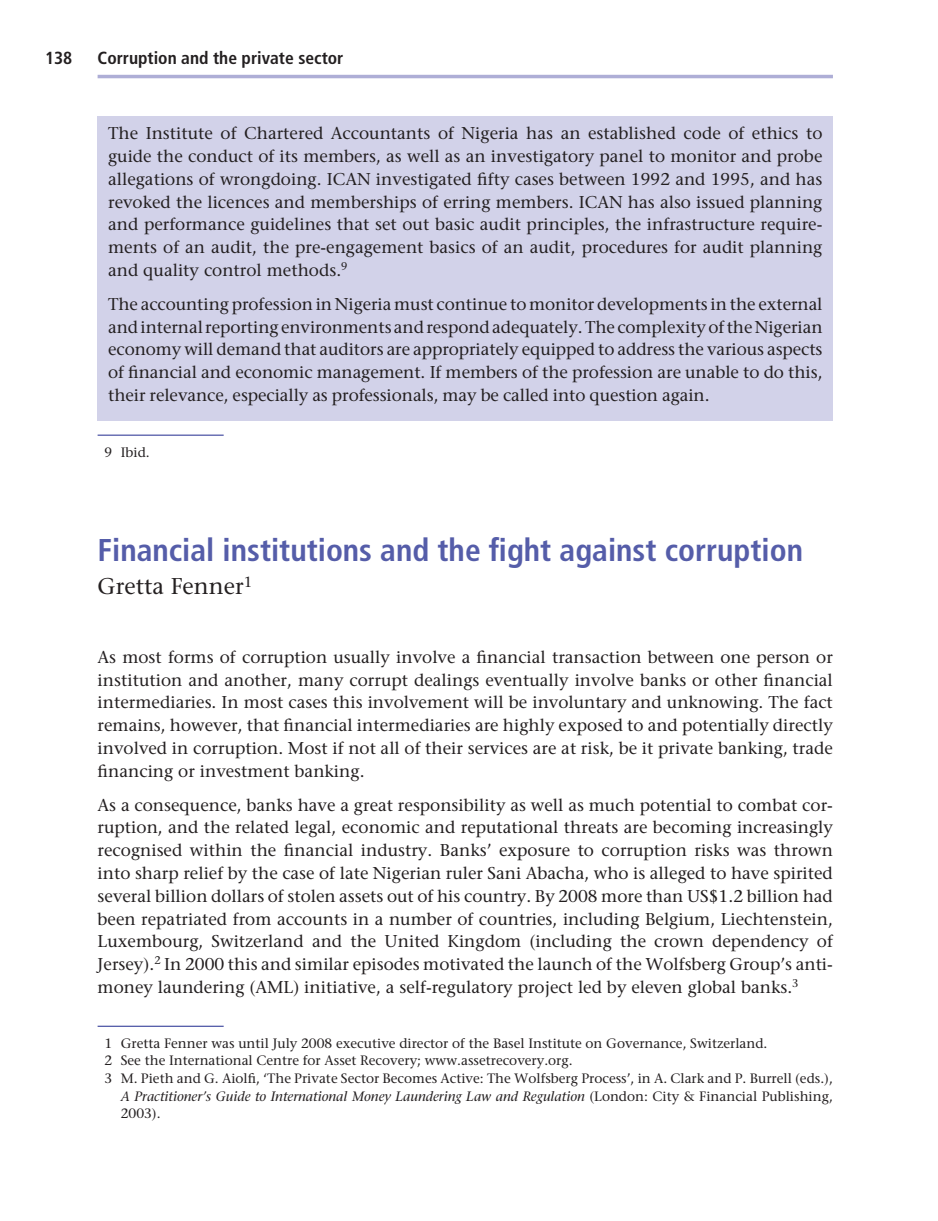
<style>
.page{position:relative;width:938px;height:1221px;background:#fff}
.page>*{position:absolute;margin:0;border:0;box-sizing:border-box;transform-origin:0 0}
.t1{font:700 condensed 31.5px "Frutiger";color:#555da9}
.t2{font:22.75px "Stone Serif";color:#231f20}
.t3{font:700 condensed 17.5px "Frutiger";color:#231f20}
.t4{font:17.15px/22.8px "Stone Serif";color:#231f20;text-align:justify}
.t5{font:13.65px "Stone Serif";color:#231f20}
.t6{font:italic 13.65px "Stone Serif";color:#231f20}
.s1{font-style:normal}
</style>
<div class="page">
<hr style="left:98px;top:75px;width:735px;height:3px;background:#aeaed6">
<div style="left:98px;top:116px;width:735px;height:305px;background:#d2d2e9"></div>
<hr style="left:98px;top:434px;width:126px;height:2px;background:#555da9">
<hr style="left:98px;top:1025px;width:126px;height:1px;background:#555da9">
<p class="t3" style="left:45px;top:51px;width:29px">138</p>
<p class="t3" style="left:98px;top:51px;width:247px">Corruption and the private sector</p>
<p class="t4" style="left:108px;top:124px;width:716px">The Institute of Chartered Accountants of Nigeria has an established code of ethics to guide the conduct of its members, as well as an investigatory panel to monitor and probe allegations of wrongdoing. ICAN investigated fifty cases between 1992 and 1995, and has revoked the licences and memberships of erring members. ICAN has also issued planning and performance guidelines that set out basic audit principles, the infrastructure require&shy;ments of an audit, the pre-engagement basics of an audit, procedures for audit planning and quality control methods.<sup>9</sup></p>
<p class="t4" style="left:108px;top:294px;width:716px">The accounting profession in Nigeria must continue to monitor developments in the external and internal reporting environments and respond adequately. The complexity of the Nigerian economy will demand that auditors are appropriately equipped to address the various aspects of financial and economic management. If members of the profession are unable to do this, their relevance, especially as professionals, may be called into question again.</p>
<p class="t5" style="left:104px;top:447px;width:47px">9 Ibid.</p>
<p class="t1" style="left:98px;top:537px;width:707px">Financial institutions and the fight against corruption</p>
<p class="t2" style="left:98px;top:577px;width:156px">Gretta Fenner<sup>1</sup></p>
<p class="t4" style="left:98px;top:647px;width:737px">As most forms of corruption usually involve a financial transaction between one person or institution and another, many corrupt dealings eventually involve banks or other financial intermediaries. In most cases this involvement will be involuntary and unknowing. The fact remains, however, that financial intermediaries are highly exposed to and potentially directly involved in corruption. Most if not all of their services are at risk, be it private banking, trade financing or investment banking.</p>
<p class="t4" style="left:98px;top:795px;width:737px">As a consequence, banks have a great responsibility as well as much potential to combat cor&shy;ruption, and the related legal, economic and reputational threats are becoming increasingly recognised within the financial industry. Banks’ exposure to corruption risks was thrown into sharp relief by the case of late Nigerian ruler Sani Abacha, who is alleged to have spirited several billion dollars of stolen assets out of his country. By 2008 more than US$1.2 billion had been repatriated from accounts in a number of countries, including Belgium, Liechtenstein, Luxembourg, Switzerland and the United Kingdom (including the crown dependency of Jersey).<sup>2</sup> In 2000 this and similar episodes motivated the launch of the Wolfsberg Group’s anti&shy;money laundering (AML) initiative, a self-regulatory project led by eleven global banks.<sup>3</sup></p>
<p class="t5" style="left:104px;top:1037px;width:664px">1 Gretta Fenner was until July 2008 executive director of the Basel Institute on Governance, Switzerland.</p>
<p class="t5" style="left:104px;top:1055px;width:470px">2 See the International Centre for Asset Recovery; www.assetrecovery.org.</p>
<p class="t5" style="left:104px;top:1072px;width:730px">3 M. Pieth and G. Aiolfi, ‘The Private Sector Becomes Active: The Wolfsberg Process’, in A. Clark and P. Burrell (eds.),</p>
<p class="t6" style="left:121px;top:1090px;width:713px">A Practitioner’s Guide to International Money Laundering Law and Regulation <span class="s1">(London: City &amp; Financial Publishing,</span></p>
<p class="t5" style="left:121px;top:1107px;width:41px">2003).</p>
</div>
